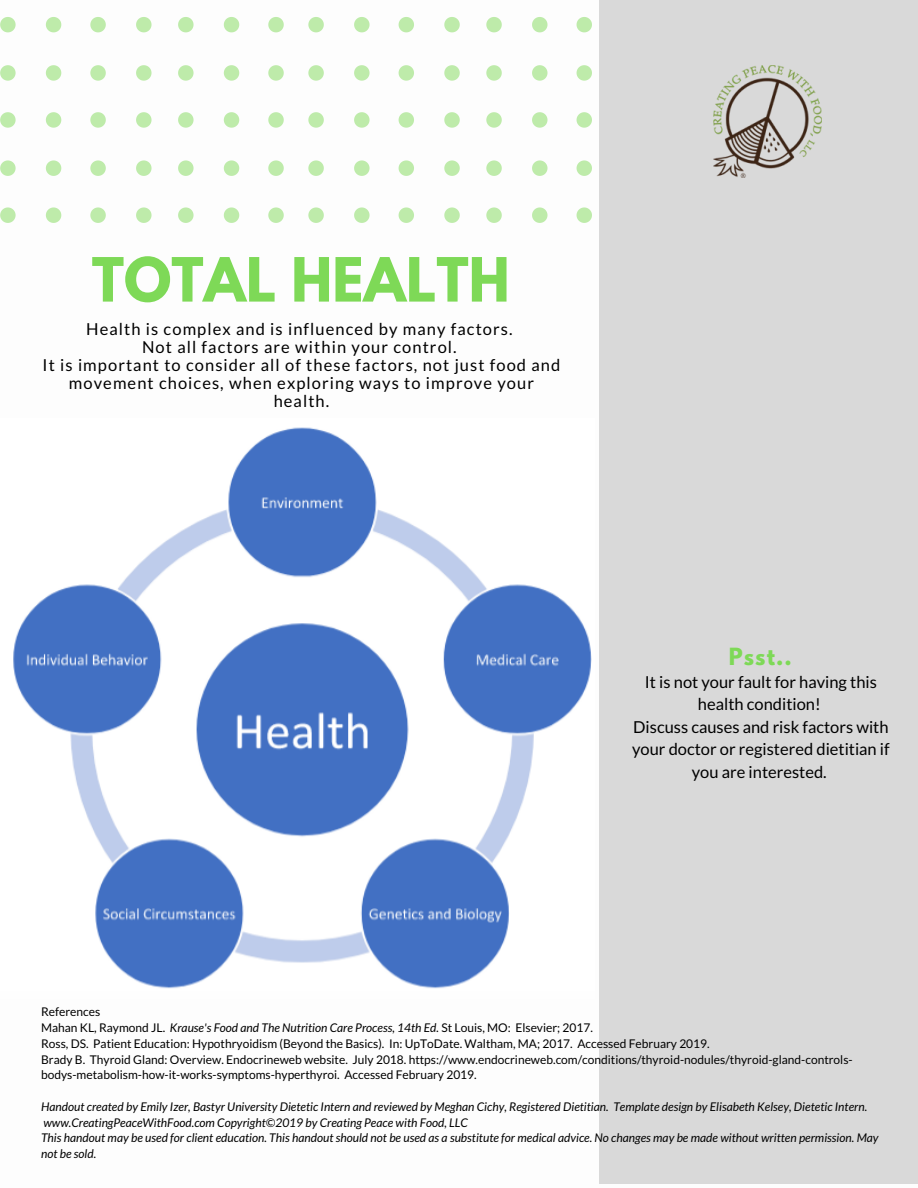
<style>
.page{position:relative;width:918px;height:1188px;background:#fff}
.page>*{position:absolute;margin:0;border:0;box-sizing:border-box;transform-origin:0 0}
.t1{font:700 54px "League Spartan";color:#7ed957}
.t2{font:700 21px "League Spartan";color:#7ed957}
.t3{font:16.5px/18px "Lato";letter-spacing:.065em;color:#000;text-align:center}
.t4{font:16.5px/22.5px "Lato";color:#000;text-align:center}
.t5{font:12px/15.8px "Lato";color:#000}
.t6{font:italic 12px/15.8px "Lato";color:#000}
.s1{font-style:italic}
</style>
<div class="page">
<div style="left:599px;top:0;width:319px;height:1184px;background:#d9d9d9"></div>
<svg style="left:178px;top:17px;width:16px;height:15px"></svg>
<svg style="left:178px;top:65px;width:16px;height:16px"></svg>
<svg style="left:178px;top:112px;width:16px;height:16px"></svg>
<svg style="left:178px;top:160px;width:16px;height:16px"></svg>
<svg style="left:178px;top:207px;width:16px;height:16px"></svg>
<svg style="left:224px;top:17px;width:15px;height:15px"></svg>
<svg style="left:224px;top:65px;width:15px;height:16px"></svg>
<svg style="left:224px;top:112px;width:15px;height:16px"></svg>
<svg style="left:224px;top:160px;width:15px;height:16px"></svg>
<svg style="left:224px;top:207px;width:15px;height:16px"></svg>
<svg style="left:268px;top:17px;width:16px;height:15px"></svg>
<svg style="left:268px;top:65px;width:16px;height:16px"></svg>
<svg style="left:268px;top:112px;width:16px;height:16px"></svg>
<svg style="left:268px;top:160px;width:16px;height:16px"></svg>
<svg style="left:268px;top:207px;width:16px;height:16px"></svg>
<svg style="left:0;top:17px;width:16px;height:15px"></svg>
<svg style="left:0;top:65px;width:16px;height:16px"></svg>
<svg style="left:0;top:112px;width:16px;height:16px"></svg>
<svg style="left:0;top:160px;width:16px;height:16px"></svg>
<svg style="left:0;top:207px;width:16px;height:16px"></svg>
<svg style="left:46px;top:17px;width:15px;height:15px"></svg>
<svg style="left:46px;top:65px;width:15px;height:16px"></svg>
<svg style="left:46px;top:112px;width:15px;height:16px"></svg>
<svg style="left:46px;top:160px;width:15px;height:16px"></svg>
<svg style="left:46px;top:207px;width:15px;height:16px"></svg>
<svg style="left:90px;top:17px;width:16px;height:15px"></svg>
<svg style="left:90px;top:65px;width:16px;height:16px"></svg>
<svg style="left:90px;top:112px;width:16px;height:16px"></svg>
<svg style="left:90px;top:160px;width:16px;height:16px"></svg>
<svg style="left:90px;top:207px;width:16px;height:16px"></svg>
<svg style="left:136px;top:17px;width:16px;height:15px"></svg>
<svg style="left:136px;top:65px;width:16px;height:16px"></svg>
<svg style="left:136px;top:112px;width:16px;height:16px"></svg>
<svg style="left:136px;top:160px;width:16px;height:16px"></svg>
<svg style="left:136px;top:207px;width:16px;height:16px"></svg>
<svg style="left:486px;top:17px;width:16px;height:15px"></svg>
<svg style="left:486px;top:65px;width:16px;height:16px"></svg>
<svg style="left:486px;top:112px;width:16px;height:16px"></svg>
<svg style="left:486px;top:160px;width:16px;height:16px"></svg>
<svg style="left:486px;top:207px;width:16px;height:16px"></svg>
<svg style="left:532px;top:17px;width:16px;height:15px"></svg>
<svg style="left:532px;top:65px;width:16px;height:16px"></svg>
<svg style="left:532px;top:112px;width:16px;height:16px"></svg>
<svg style="left:532px;top:160px;width:16px;height:16px"></svg>
<svg style="left:532px;top:207px;width:16px;height:16px"></svg>
<svg style="left:577px;top:17px;width:15px;height:15px"></svg>
<svg style="left:577px;top:65px;width:15px;height:16px"></svg>
<svg style="left:577px;top:112px;width:15px;height:16px"></svg>
<svg style="left:577px;top:160px;width:15px;height:16px"></svg>
<svg style="left:577px;top:207px;width:15px;height:16px"></svg>
<svg style="left:308px;top:17px;width:16px;height:15px"></svg>
<svg style="left:308px;top:65px;width:16px;height:16px"></svg>
<svg style="left:308px;top:112px;width:16px;height:16px"></svg>
<svg style="left:308px;top:160px;width:16px;height:16px"></svg>
<svg style="left:308px;top:207px;width:16px;height:16px"></svg>
<svg style="left:354px;top:17px;width:16px;height:15px"></svg>
<svg style="left:354px;top:65px;width:16px;height:16px"></svg>
<svg style="left:354px;top:112px;width:16px;height:16px"></svg>
<svg style="left:354px;top:160px;width:16px;height:16px"></svg>
<svg style="left:354px;top:207px;width:16px;height:16px"></svg>
<svg style="left:399px;top:17px;width:15px;height:15px"></svg>
<svg style="left:399px;top:65px;width:15px;height:16px"></svg>
<svg style="left:399px;top:112px;width:15px;height:16px"></svg>
<svg style="left:399px;top:160px;width:15px;height:16px"></svg>
<svg style="left:399px;top:207px;width:15px;height:16px"></svg>
<svg style="left:444px;top:17px;width:16px;height:15px"></svg>
<svg style="left:444px;top:65px;width:16px;height:16px"></svg>
<svg style="left:444px;top:112px;width:16px;height:16px"></svg>
<svg style="left:444px;top:160px;width:16px;height:16px"></svg>
<svg style="left:444px;top:207px;width:16px;height:16px"></svg>
<img style="left:713px;top:65px;width:108px;height:113px">
<img style="left:13px;top:427px;width:579px;height:562px">
<h1 class="t1" style="left:92px;top:253px;width:419px">TOTAL HEALTH</h1>
<h3 class="t3" style="left:43px;top:319px;width:519px">Health is complex and is influenced by many factors.<br>Not all factors are within your control.<br>It is important to consider all of these factors, not just food and movement choices, when exploring ways to improve your health.</h3>
<h2 class="t2" style="left:729px;top:646px;width:64px">Psst..</h2>
<h3 class="t4" style="left:632px;top:670px;width:259px">It is not your fault for having this health condition!<br>Discuss causes and risk factors with your doctor or registered dietitian if you are interested.</h3>
<p class="t5" style="left:41px;top:1004px;width:813px">References<br>Mahan KL, Raymond JL. <span class="s1">Krause's Food and The Nutrition Care Process, 14th Ed.</span> St Louis, MO: Elsevier; 2017.<br>Ross, DS. Patient Education: Hypothryoidism (Beyond the Basics). In: UpToDate. Waltham, MA; 2017. Accessed February 2019.<br>Brady B. Thyroid Gland: Overview. Endocrineweb website. July 2018. https://www.endocrineweb.com/conditions/thyroid-nodules/thyroid-gland-controls&shy;bodys-metabolism-how-it-works-symptoms-hyperthyroi. Accessed February 2019.</p>
<p class="t6" style="left:41px;top:1098px;width:839px">Handout created by Emily Izer, Bastyr University Dietetic Intern and reviewed by Meghan Cichy, Registered Dietitian. Template design by Elisabeth Kelsey, Dietetic Intern. www.CreatingPeaceWithFood.com Copyright©2019 by Creating Peace with Food, LLC<br>This handout may be used for client education. This handout should not be used as a substitute for medical advice. No changes may be made without written permission. May not be sold.</p>
</div>
